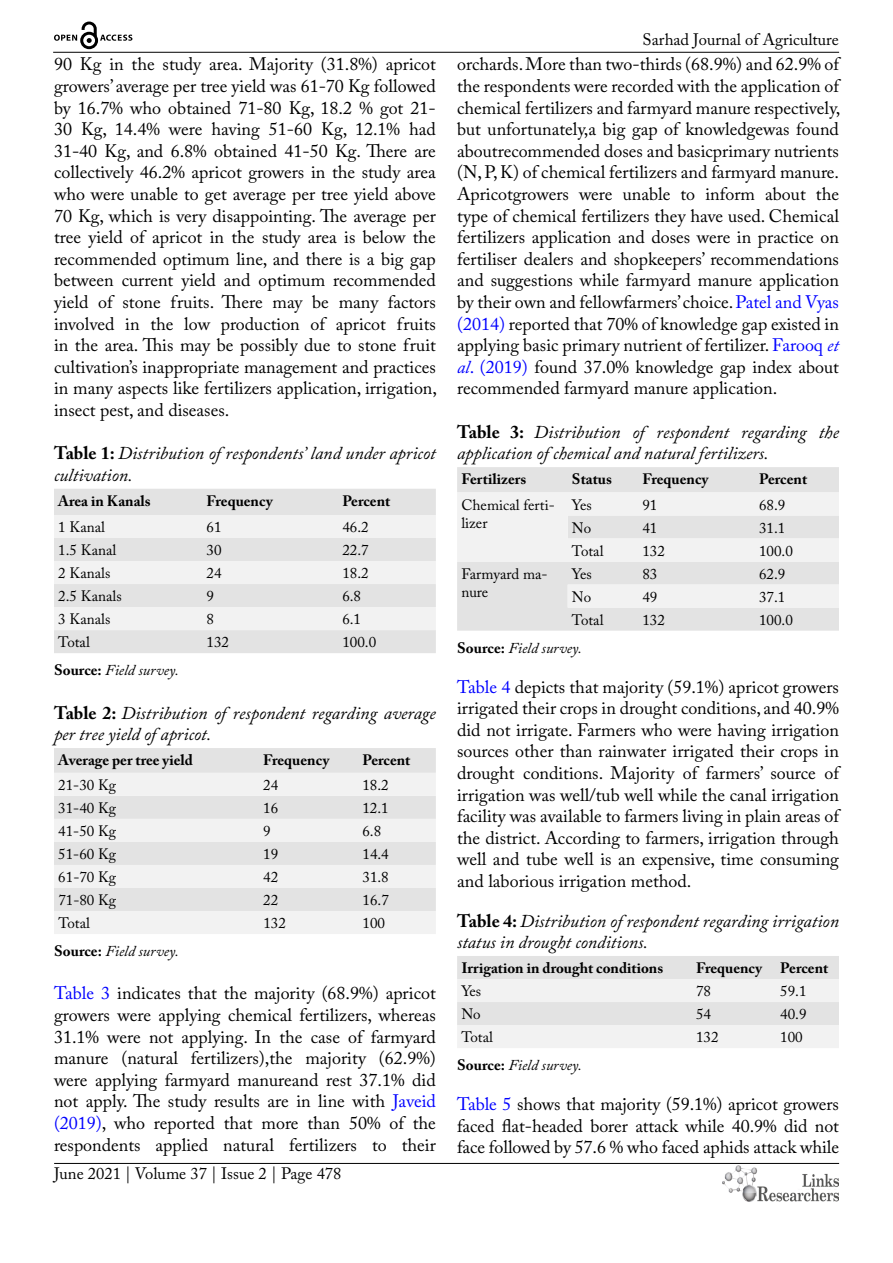
<style>
.page{position:relative;width:893px;height:1263px;background:#fff}
.page>*{position:absolute;margin:0;border:0;box-sizing:border-box;transform-origin:0 0}
.t1{font:18px/21.6px "Adobe Caslon Pro";color:#000;text-align:justify}
.t2{font:italic 18px/21.6px "Adobe Caslon Pro";color:#000}
.t3{font:16.5px "Adobe Caslon Pro";color:#000}
.t4{font:15px/18px "Adobe Caslon Pro";color:#000}
.t5{font:700 15px "Adobe Caslon Pro";color:#000}
.t6{font:italic 15px "Adobe Caslon Pro";color:#000}
.s1{font-weight:700;font-style:normal}
.s2{color:#00f}
.s3{font-style:italic;color:#00f}
</style>
<div class="page">
<hr style="left:53px;top:52px;width:786px;height:1px;background:#000">
<hr style="left:54px;top:1163px;width:785px;height:1px;background:#000">
<img style="left:722px;top:1166px;width:117px;height:36px">
<svg style="left:54px;top:22px;width:78px;height:27px"></svg>
<div style="left:54px;top:489px;width:382px;height:164px;background:#e3e3e3"></div>
<svg style="left:54px;top:515px;width:382px;height:115px"></svg>
<div style="left:54px;top:748px;width:382px;height:25px;background:#e3e3e3"></div>
<svg style="left:54px;top:773px;width:382px;height:161px;fill:#f2f2f2"></svg>
<div style="left:457px;top:467px;width:382px;height:164px;background:#e3e3e3"></div>
<svg style="left:457px;top:492px;width:382px;height:116px"></svg>
<svg style="left:457px;top:956px;width:382px;height:92px"></svg>
<p class="t1" style="left:54px;top:53px;width:385px">90 Kg in the study area. Majority (31.8%) apricot growers’ average per tree yield was 61-70 Kg followed by 16.7% who obtained 71-80 Kg, 18.2 % got 21- 30 Kg, 14.4% were having 51-60 Kg, 12.1% had 31-40 Kg, and 6.8% obtained 41-50 Kg. There are collectively 46.2% apricot growers in the study area who were unable to get average per tree yield above 70 Kg, which is very disappointing. The average per tree yield of apricot in the study area is below the recommended optimum line, and there is a big gap between current yield and optimum recommended yield of stone fruits. There may be many factors involved in the low production of apricot fruits in the area. This may be possibly due to stone fruit cultivation’s inappropriate management and practices in many aspects like fertilizers application, irrigation, insect pest, and diseases.</p>
<p class="t2" style="left:54px;top:442px;width:383px"><span class="s1">Table 1:</span> Distribution of respondents’ land under apricot cultivation.</p>
<p class="t5" style="left:58px;top:492px;width:94px">Area in Kanals</p>
<p class="t5" style="left:207px;top:492px;width:68px">Frequency</p>
<p class="t5" style="left:342px;top:492px;width:49px">Percent</p>
<p class="t4" style="left:58px;top:518px;width:48px">1 Kanal</p>
<p class="t4" style="left:207px;top:518px;width:16px">61</p>
<p class="t4" style="left:342px;top:518px;width:28px">46.2</p>
<p class="t4" style="left:58px;top:541px;width:60px">1.5 Kanal</p>
<p class="t4" style="left:207px;top:541px;width:16px">30</p>
<p class="t4" style="left:342px;top:541px;width:28px">22.7</p>
<p class="t4" style="left:58px;top:564px;width:54px">2 Kanals</p>
<p class="t4" style="left:207px;top:564px;width:16px">24</p>
<p class="t4" style="left:342px;top:564px;width:28px">18.2</p>
<p class="t4" style="left:58px;top:587px;width:65px">2.5 Kanals</p>
<p class="t4" style="left:207px;top:587px;width:9px">9</p>
<p class="t4" style="left:342px;top:587px;width:20px">6.8</p>
<p class="t4" style="left:58px;top:610px;width:54px">3 Kanals</p>
<p class="t4" style="left:207px;top:610px;width:9px">8</p>
<p class="t4" style="left:342px;top:610px;width:20px">6.1</p>
<p class="t4" style="left:58px;top:633px;width:33px">Total</p>
<p class="t4" style="left:207px;top:633px;width:24px">132</p>
<p class="t4" style="left:342px;top:633px;width:35px">100.0</p>
<p class="t6" style="left:54px;top:661px;width:126px"><span class="s1">Source:</span> Field survey.</p>
<p class="t2" style="left:54px;top:702px;width:383px"><span class="s1">Table 2:</span> Distribution of respondent regarding average per tree yield of apricot.</p>
<p class="t5" style="left:58px;top:751px;width:136px">Average per tree yield</p>
<p class="t5" style="left:263px;top:751px;width:68px">Frequency</p>
<p class="t5" style="left:362px;top:751px;width:49px">Percent</p>
<p class="t4" style="left:58px;top:776px;width:59px">21-30 Kg</p>
<p class="t4" style="left:263px;top:776px;width:16px">24</p>
<p class="t4" style="left:362px;top:776px;width:28px">18.2</p>
<p class="t4" style="left:58px;top:799px;width:59px">31-40 Kg</p>
<p class="t4" style="left:263px;top:799px;width:16px">16</p>
<p class="t4" style="left:362px;top:799px;width:28px">12.1</p>
<p class="t4" style="left:58px;top:822px;width:59px">41-50 Kg</p>
<p class="t4" style="left:263px;top:822px;width:9px">9</p>
<p class="t4" style="left:362px;top:822px;width:20px">6.8</p>
<p class="t4" style="left:58px;top:845px;width:59px">51-60 Kg</p>
<p class="t4" style="left:263px;top:845px;width:16px">19</p>
<p class="t4" style="left:362px;top:845px;width:28px">14.4</p>
<p class="t4" style="left:58px;top:868px;width:59px">61-70 Kg</p>
<p class="t4" style="left:263px;top:868px;width:16px">42</p>
<p class="t4" style="left:362px;top:868px;width:28px">31.8</p>
<p class="t4" style="left:58px;top:891px;width:59px">71-80 Kg</p>
<p class="t4" style="left:263px;top:891px;width:16px">22</p>
<p class="t4" style="left:362px;top:891px;width:28px">16.7</p>
<p class="t4" style="left:58px;top:914px;width:33px">Total</p>
<p class="t4" style="left:263px;top:914px;width:24px">132</p>
<p class="t4" style="left:363px;top:914px;width:24px">100</p>
<p class="t6" style="left:54px;top:942px;width:126px"><span class="s1">Source:</span> Field survey.</p>
<p class="t1" style="left:54px;top:982px;width:383px"><span class="s2">Table 3</span> indicates that the majority (68.9%) apricot growers were applying chemical fertilizers, whereas 31.1% were not applying. In the case of farmyard manure (natural fertilizers),the majority (62.9%) were applying farmyard manureand rest 37.1% did not apply. The study results are in line with <span class="s2">Javeid (2019)</span>, who reported that more than 50% of the respondents applied natural fertilizers to their</p>
<p class="t3" style="left:54px;top:1164px;width:289px">June 2021 | Volume 37 | Issue 2 | Page 478</p>
<p class="t3" style="left:643px;top:30px;width:198px">Sarhad Journal of Agriculture</p>
<p class="t1" style="left:457px;top:53px;width:385px">orchards. More than two-thirds (68.9%) and 62.9% of the respondents were recorded with the application of chemical fertilizers and farmyard manure respectively, but unfortunately,a big gap of knowledgewas found aboutrecommended doses and basicprimary nutrients (N, P, K) of chemical fertilizers and farmyard manure.<br>Apricotgrowers were unable to inform about the type of chemical fertilizers they have used. Chemical fertilizers application and doses were in practice on fertiliser dealers and shopkeepers’ recommendations and suggestions while farmyard manure application by their own and fellowfarmers’ choice. <span class="s2">Patel and Vyas (2014)</span> reported that 70% of knowledge gap existed in applying basic primary nutrient of fertilizer. <span class="s2">Farooq</span> <span class="s3">et al</span><span class="s2">. (2019)</span> found 37.0% knowledge gap index about recommended farmyard manure application.</p>
<p class="t2" style="left:457px;top:421px;width:383px"><span class="s1">Table 3:</span> Distribution of respondent regarding the application of chemical and natural fertilizers.</p>
<p class="t5" style="left:461px;top:470px;width:66px">Fertilizers</p>
<p class="t5" style="left:572px;top:470px;width:42px">Status</p>
<p class="t5" style="left:642px;top:470px;width:68px">Frequency</p>
<p class="t5" style="left:759px;top:470px;width:49px">Percent</p>
<p class="t4" style="left:461px;top:495px;width:95px">Chemical ferti&shy;lizer</p>
<p class="t4" style="left:572px;top:495px;width:21px">Yes</p>
<p class="t4" style="left:642px;top:495px;width:16px">91</p>
<p class="t4" style="left:759px;top:495px;width:28px">68.9</p>
<p class="t4" style="left:572px;top:518px;width:21px">No</p>
<p class="t4" style="left:642px;top:518px;width:16px">41</p>
<p class="t4" style="left:759px;top:518px;width:28px">31.1</p>
<p class="t4" style="left:572px;top:541px;width:33px">Total</p>
<p class="t4" style="left:642px;top:541px;width:24px">132</p>
<p class="t4" style="left:759px;top:541px;width:35px">100.0</p>
<p class="t4" style="left:461px;top:564px;width:88px">Farmyard ma&shy;nure</p>
<p class="t4" style="left:572px;top:564px;width:21px">Yes</p>
<p class="t4" style="left:642px;top:564px;width:16px">83</p>
<p class="t4" style="left:759px;top:564px;width:28px">62.9</p>
<p class="t4" style="left:572px;top:587px;width:21px">No</p>
<p class="t4" style="left:642px;top:587px;width:16px">49</p>
<p class="t4" style="left:759px;top:587px;width:28px">37.1</p>
<p class="t4" style="left:572px;top:610px;width:33px">Total</p>
<p class="t4" style="left:642px;top:610px;width:24px">132</p>
<p class="t4" style="left:759px;top:610px;width:35px">100.0</p>
<p class="t6" style="left:457px;top:639px;width:126px"><span class="s1">Source:</span> Field survey.</p>
<p class="t1" style="left:457px;top:675px;width:383px"><span class="s2">Table 4</span> depicts that majority (59.1%) apricot growers irrigated their crops in drought conditions, and 40.9% did not irrigate. Farmers who were having irrigation sources other than rainwater irrigated their crops in drought conditions. Majority of farmers’ source of irrigation was well/tub well while the canal irrigation facility was available to farmers living in plain areas of the district. According to farmers, irrigation through well and tube well is an expensive, time consuming and laborious irrigation method.</p>
<p class="t2" style="left:457px;top:909px;width:383px"><span class="s1">Table 4:</span> Distribution of respondent regarding irrigation status in drought conditions.</p>
<p class="t5" style="left:461px;top:959px;width:203px">Irrigation in drought conditions</p>
<p class="t5" style="left:696px;top:959px;width:134px">Frequency Percent</p>
<p class="t4" style="left:461px;top:982px;width:21px">Yes</p>
<p class="t4" style="left:696px;top:982px;width:16px">78</p>
<p class="t4" style="left:780px;top:982px;width:28px">59.1</p>
<p class="t4" style="left:461px;top:1005px;width:21px">No</p>
<p class="t4" style="left:696px;top:1005px;width:16px">54</p>
<p class="t4" style="left:780px;top:1005px;width:28px">40.9</p>
<p class="t4" style="left:461px;top:1028px;width:33px">Total</p>
<p class="t4" style="left:696px;top:1028px;width:24px">132</p>
<p class="t4" style="left:780px;top:1028px;width:24px">100</p>
<p class="t6" style="left:457px;top:1056px;width:126px"><span class="s1">Source:</span> Field survey.</p>
<p class="t1" style="left:457px;top:1093px;width:383px"><span class="s2">Table 5</span> shows that majority (59.1%) apricot growers faced flat-headed borer attack while 40.9% did not face followed by 57.6 % who faced aphids attack while</p>
</div>
